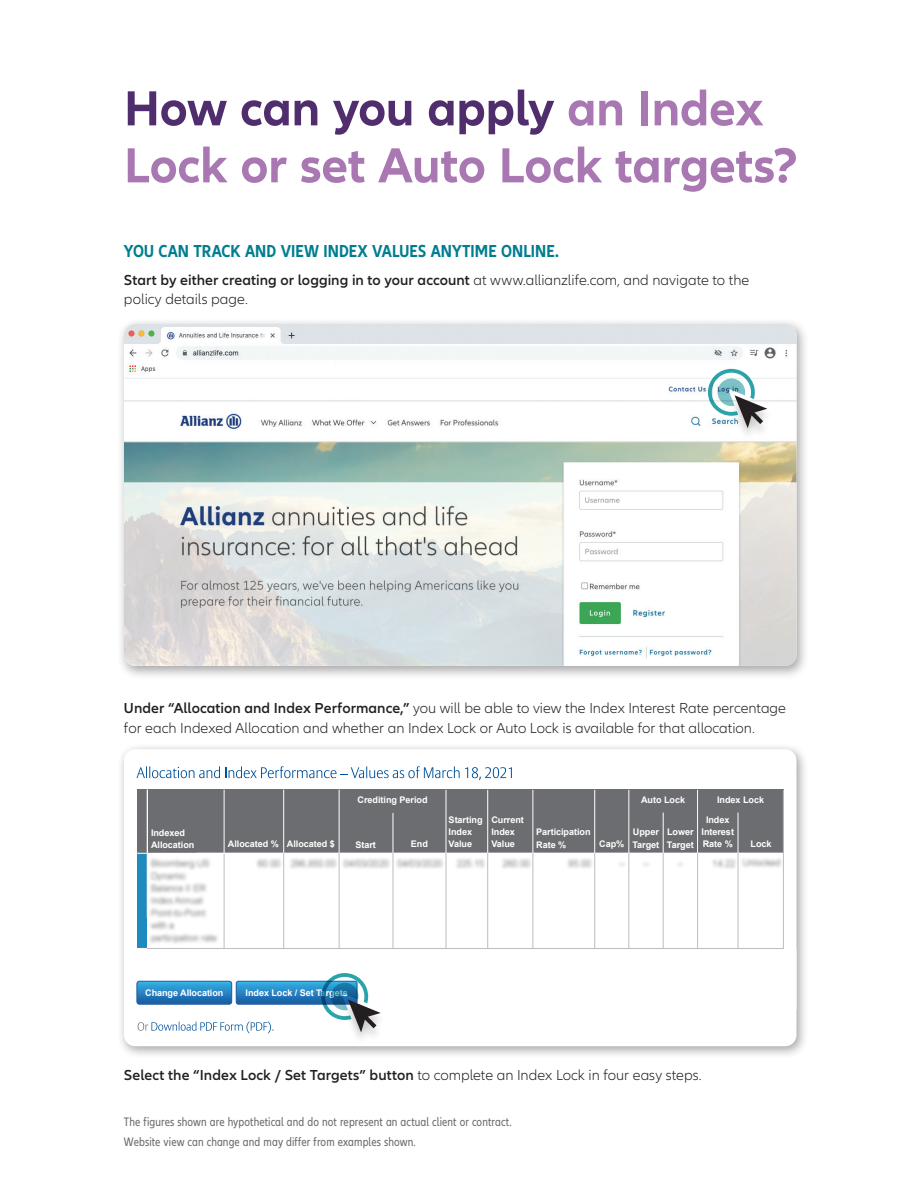
<style>
.page{position:relative;width:918px;height:1188px;background:#fff}
.page>*{position:absolute;margin:0;border:0;box-sizing:border-box;transform-origin:0 0}
.t1{font:700 51px/57px "Allianz Neo";letter-spacing:-.01em;color:#a978b3}
.t2{font:700 condensed 18px "Allianz Neo";color:#007e90}
.t3{font:300 15px/19.5px "Allianz Neo";color:#231f20}
.t4{font:600 15px "Allianz Neo";letter-spacing:.005em;color:#231f20}
.t5{font:condensed 12.75px/19.8px "Allianz Neo";letter-spacing:.01em;color:#6c6d70}
.t6{font:700 9.15px/12.3px "Arial";letter-spacing:-.005em;color:#fff}
.s1{color:#502d6d}
.s2{font-weight:600}
.s3{font-weight:300}
</style>
<div class="page">
<div style="left:117px;top:318px;width:692px;height:362px;background:#231f20;opacity:.4"></div>
<img style="left:124px;top:324px;width:672px;height:342px">
<div style="left:728px;top:395px;width:46px;height:46px;background:#231f20;opacity:.25"></div>
<svg style="left:708px;top:369px;width:59px;height:59px"></svg>
<div style="left:117px;top:743px;width:691px;height:317px;background:#231f20;opacity:.4"></div>
<div style="left:124px;top:749px;width:672px;height:297px;background:#fff;border-radius:11px"></div>
<div style="left:137px;top:790px;width:647px;height:63px;background:#6c6d70"></div>
<hr style="left:224px;top:790px;width:1px;height:63px;background:#fff">
<hr style="left:147px;top:790px;width:1px;height:63px;background:#fff">
<hr style="left:283px;top:790px;width:1px;height:63px;background:#fff">
<hr style="left:339px;top:790px;width:1px;height:63px;background:#fff">
<hr style="left:446px;top:790px;width:1px;height:63px;background:#fff">
<hr style="left:487px;top:790px;width:1px;height:63px;background:#fff">
<hr style="left:533px;top:790px;width:1px;height:63px;background:#fff">
<hr style="left:594px;top:790px;width:1px;height:63px;background:#fff">
<hr style="left:628px;top:790px;width:1px;height:63px;background:#fff">
<hr style="left:697px;top:790px;width:1px;height:63px;background:#fff">
<hr style="left:783px;top:790px;width:1px;height:216px;background:#bcbdc0">
<img style="left:137px;top:806px;width:39px;height:95px">
<img style="left:124px;top:901px;width:145px;height:145px">
<img style="left:176px;top:806px;width:56px;height:95px">
<img style="left:176px;top:901px;width:56px;height:48px">
<img style="left:232px;top:806px;width:53px;height:95px">
<img style="left:232px;top:901px;width:53px;height:48px">
<img style="left:285px;top:852px;width:53px;height:17px">
<img style="left:338px;top:806px;width:57px;height:95px">
<img style="left:338px;top:901px;width:57px;height:48px">
<img style="left:395px;top:852px;width:43px;height:17px">
<img style="left:438px;top:806px;width:62px;height:95px">
<img style="left:437px;top:901px;width:61px;height:48px">
<img style="left:500px;top:806px;width:34px;height:95px">
<img style="left:534px;top:852px;width:44px;height:16px">
<img style="left:532px;top:901px;width:46px;height:48px">
<img style="left:578px;top:806px;width:34px;height:95px">
<img style="left:578px;top:901px;width:33px;height:48px">
<img style="left:612px;top:806px;width:76px;height:95px">
<img style="left:611px;top:901px;width:39px;height:48px">
<img style="left:650px;top:901px;width:133px;height:48px">
<img style="left:688px;top:812px;width:95px;height:123px">
<svg style="left:137px;top:766px;width:375px;height:14px"></svg>
<div style="left:129px;top:949px;width:667px;height:60px;background:#fff"></div>
<div style="left:341px;top:1000px;width:46px;height:45px;background:#231f20;opacity:.25"></div>
<svg style="left:136px;top:973px;width:245px;height:60px"></svg>
<h1 class="t1" style="left:124px;top:81px;width:676px"><span class="s1">How can you apply</span> an Index<br>Lock or set Auto Lock targets?</h1>
<p class="t2" style="left:124px;top:240px;width:437px">YOU CAN TRACK AND VIEW INDEX VALUES ANYTIME ONLINE.</p>
<p class="t3" style="left:124px;top:271px;width:627px"><span class="s2">Start by either creating or logging in to your account</span> at www.allianzlife.com, and navigate to the policy details page.</p>
<p class="t3" style="left:124px;top:699px;width:664px"><span class="s2">Under “Allocation and Index Performance,”</span> you will be able to view the Index Interest Rate percentage for each Indexed Allocation and whether an Index Lock or Auto Lock is available for that allocation.</p>
<p class="t6" style="left:358px;top:794px;width:71px">Crediting Period</p>
<p class="t6" style="left:641px;top:794px;width:46px">Auto Lock</p>
<p class="t6" style="left:717px;top:794px;width:49px">Index Lock</p>
<p class="t6" style="left:411px;top:838px;width:19px">End</p>
<p class="t6" style="left:449px;top:814px;width:36px">Starting<br>Index<br>Value</p>
<p class="t6" style="left:491px;top:814px;width:34px">Current<br>Index<br>Value</p>
<p class="t6" style="left:702px;top:814px;width:34px;text-align:center">Index<br>Interest</p>
<p class="t6" style="left:632px;top:826px;width:28px">Upper<br>Target</p>
<p class="t6" style="left:667px;top:826px;width:28px">Lower<br>Target</p>
<p class="t6" style="left:536px;top:826px;width:56px">Participation<br>Rate %</p>
<p class="t6" style="left:151px;top:827px;width:45px">Indexed<br>Allocation</p>
<p class="t6" style="left:228px;top:838px;width:109px">Allocated % Allocated $</p>
<p class="t6" style="left:355px;top:838px;width:22px">Start</p>
<p class="t6" style="left:599px;top:838px;width:27px">Cap%</p>
<p class="t6" style="left:703px;top:838px;width:32px">Rate %</p>
<p class="t6" style="left:751px;top:838px;width:23px">Lock</p>
<p class="t6" style="left:145px;top:987px;width:80px">Change Allocation</p>
<p class="t6" style="left:246px;top:987px;width:104px">Index Lock / Set Targets</p>
<p class="t4" style="left:124px;top:1067px;width:579px">Select the “Index Lock / Set Targets” button <span class="s3">to complete an Index Lock in four easy steps.</span></p>
<p class="t5" style="left:124px;top:1112px;width:389px">The figures shown are hypothetical and do not represent an actual client or contract.<br>Website view can change and may differ from examples shown.</p>
</div>
